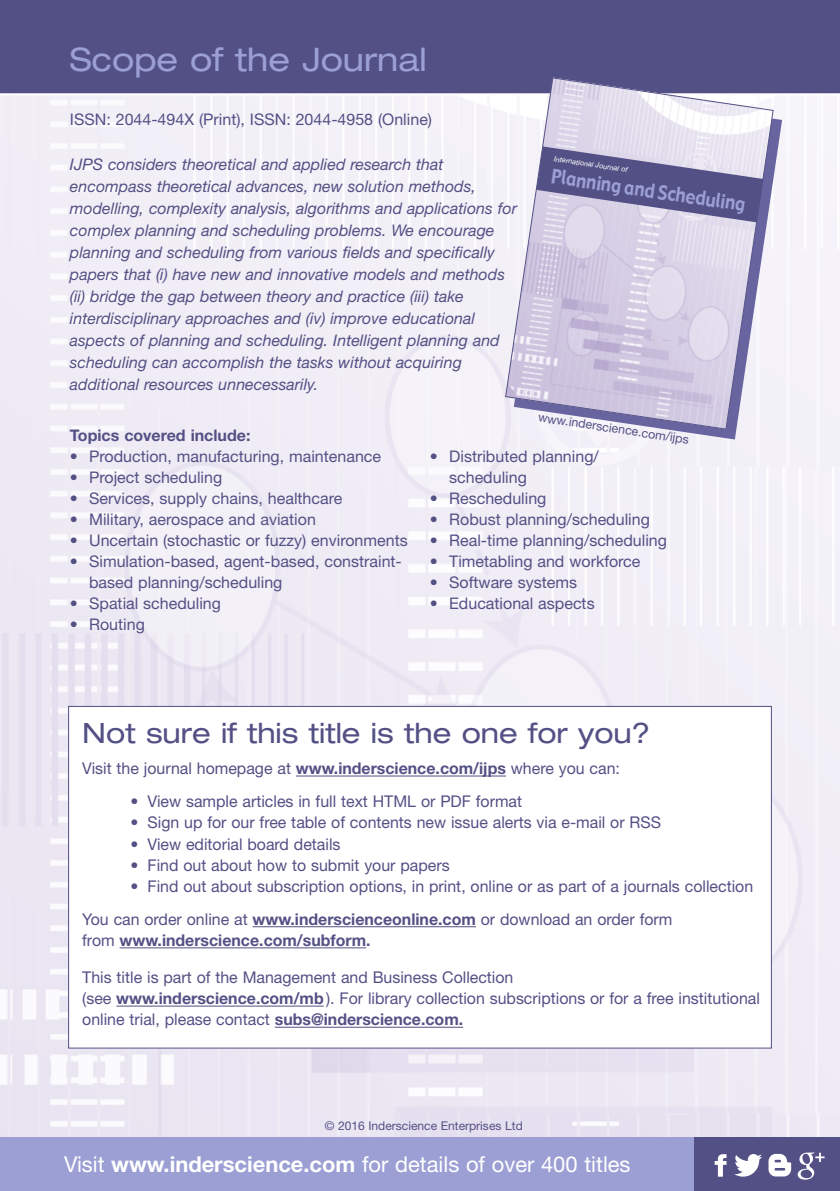
<style>
.page{position:relative;width:840px;height:1191px;background:#fff}
.page>*{position:absolute;margin:0;border:0;box-sizing:border-box;transform-origin:0 0}
.t1{font:expanded 32.4px "Helvetica Neue";color:#9b9fd4}
.t2{font:expanded 28px "Helvetica Neue";color:#535085}
.t3{font:21.8px "Helvetica Neue";color:#fff}
.t4{font:19.6px "Gadget";color:#9b9fd4;scale:.86 1}
.t5{font:16.2px/21.2px "Helvetica Neue";color:#535085}
.t6{font:700 16.2px "Helvetica Neue";color:#535085}
.t7{font:italic 16px/22px "Helvetica Neue";color:#535085}
.t8{font:16px/21px "Helvetica Neue";color:#535085}
.t9{font:700 16px "Helvetica Neue";color:#535085}
.t10{font:12.4px "Helvetica Neue";color:#535085}
.t11{font:12px "Helvetica Neue";color:#535085}
.t12{font:italic 7.2px "Helvetica Neue";color:#fff}
.s1{font-weight:700}
.s2{font-weight:400}
</style>
<div class="page">
<img style="left:0;top:95px;width:839px;height:1042px">
<div style="left:0;top:0;width:839px;height:94px;background:#535085"></div>
<div style="left:0;top:1137px;width:694px;height:54px;background:#9b9fd4"></div>
<div style="left:694px;top:1137px;width:145px;height:54px;background:#535085"></div>
<hr style="left:0;top:93px;width:839px;height:2px;background:#fff">
<div style="left:69px;top:707px;width:701px;height:340px;background:#fff"></div>
<hr style="left:296px;top:775px;width:209px;height:1px;background:#535085">
<hr style="left:252px;top:926px;width:223px;height:1px;background:#535085">
<hr style="left:119px;top:947px;width:247px;height:1px;background:#535085">
<hr style="left:116px;top:1005px;width:207px;height:1px;background:#535085">
<hr style="left:275px;top:1026px;width:188px;height:1px;background:#535085">
<svg style="left:714px;top:1154px;width:12px;height:22px"></svg>
<svg style="left:734px;top:1154px;width:27px;height:22px"></svg>
<svg style="left:768px;top:1153px;width:22px;height:23px"></svg>
<svg style="left:797px;top:1152px;width:27px;height:27px"></svg>
<svg style="left:513px;top:93px;width:268px;height:346px;fill:#f4f1f8"></svg>
<svg style="left:504px;top:77px;width:269px;height:353px"></svg>
<h1 class="t1" style="left:70px;top:48px;width:358px">Scope of the Journal</h1>
<p class="t8" style="left:70px;top:110px;width:363px">ISSN: 2044-494X (Print), ISSN: 2044-4958 (Online)</p>
<p class="t7" style="left:70px;top:154px;width:448px">IJPS considers theoretical and applied research that encompass theoretical advances, new solution methods, modelling, complexity analysis, algorithms and applications for complex planning and scheduling problems. We encourage planning and scheduling from various fields and specifically papers that (i) have new and innovative models and methods (ii) bridge the gap between theory and practice (iii) take interdisciplinary approaches and (iv) improve educational aspects of planning and scheduling. Intelligent planning and scheduling can accomplish the tasks without acquiring additional resources unnecessarily.</p>
<p class="t12" style="left:554px;top:156px;width:76px;rotate:8deg">International Journal of</p>
<p class="t4" style="left:552px;top:169px;width:229px;rotate:8deg">Planning and Scheduling</p>
<p class="t9" style="left:70px;top:430px;width:182px">Topics covered include:</p>
<p class="t8" style="left:70px;top:448px;width:312px">• Production, manufacturing, maintenance</p>
<p class="t8" style="left:70px;top:469px;width:154px">• Project scheduling</p>
<p class="t8" style="left:70px;top:490px;width:274px">• Services, supply chains, healthcare</p>
<p class="t8" style="left:70px;top:511px;width:247px">• Military, aerospace and aviation</p>
<p class="t8" style="left:70px;top:532px;width:339px">• Uncertain (stochastic or fuzzy) environments</p>
<p class="t8" style="left:89px;top:553px;width:314px;text-indent:-19px">• Simulation-based, agent-based, constraint&shy;based planning/scheduling</p>
<p class="t8" style="left:70px;top:595px;width:152px">• Spatial scheduling</p>
<p class="t8" style="left:70px;top:616px;width:76px">• Routing</p>
<p class="t10" style="left:538px;top:413px;width:154px;rotate:8deg">www.inderscience.com/ijps</p>
<p class="t8" style="left:449px;top:448px;width:151px;text-indent:-19px">• Distributed planning/ scheduling</p>
<p class="t8" style="left:429px;top:490px;width:118px">• Rescheduling</p>
<p class="t8" style="left:429px;top:511px;width:221px">• Robust planning/scheduling</p>
<p class="t8" style="left:429px;top:532px;width:238px">• Real-time planning/scheduling</p>
<p class="t8" style="left:429px;top:553px;width:212px">• Timetabling and workforce</p>
<p class="t8" style="left:429px;top:574px;width:149px">• Software systems</p>
<p class="t8" style="left:429px;top:595px;width:166px">• Educational aspects</p>
<h2 class="t2" style="left:82px;top:723px;width:569px">Not sure if this title is the one for you?</h2>
<p class="t5" style="left:82px;top:759px;width:539px">Visit the journal homepage at <span class="s1">www.inderscience.com/ijps</span> where you can:</p>
<p class="t5" style="left:130px;top:792px;width:393px">• View sample articles in full text HTML or PDF format</p>
<p class="t5" style="left:130px;top:813px;width:532px">• Sign up for our free table of contents new issue alerts via e-mail or RSS</p>
<p class="t5" style="left:130px;top:835px;width:211px">• View editorial board details</p>
<p class="t5" style="left:130px;top:856px;width:320px">• Find out about how to submit your papers</p>
<p class="t5" style="left:82px;top:871px;width:672px;line-height:33.2px;text-indent:48px">• Find out about subscription options, in print, online or as part of a journals collection<br>You can order online at <span class="s1">www.inderscienceonline.com</span> or download an order form</p>
<p class="t6" style="left:82px;top:934px;width:290px"><span class="s2">from</span> www.inderscience.com/subform.</p>
<p class="t5" style="left:82px;top:968px;width:678px">This title is part of the Management and Business Collection<br>(see <span class="s1">www.inderscience.com/mb</span>). For library collection subscriptions or for a free institutional online trial, please contact <span class="s1">subs@inderscience.com.</span></p>
<p class="t11" style="left:324px;top:1121px;width:199px">© 2016 Inderscience Enterprises Ltd</p>
<h3 class="t3" style="left:64px;top:1156px;width:567px">Visit <span class="s1">www.inderscience.com</span> for details of over 400 titles</h3>
</div>
